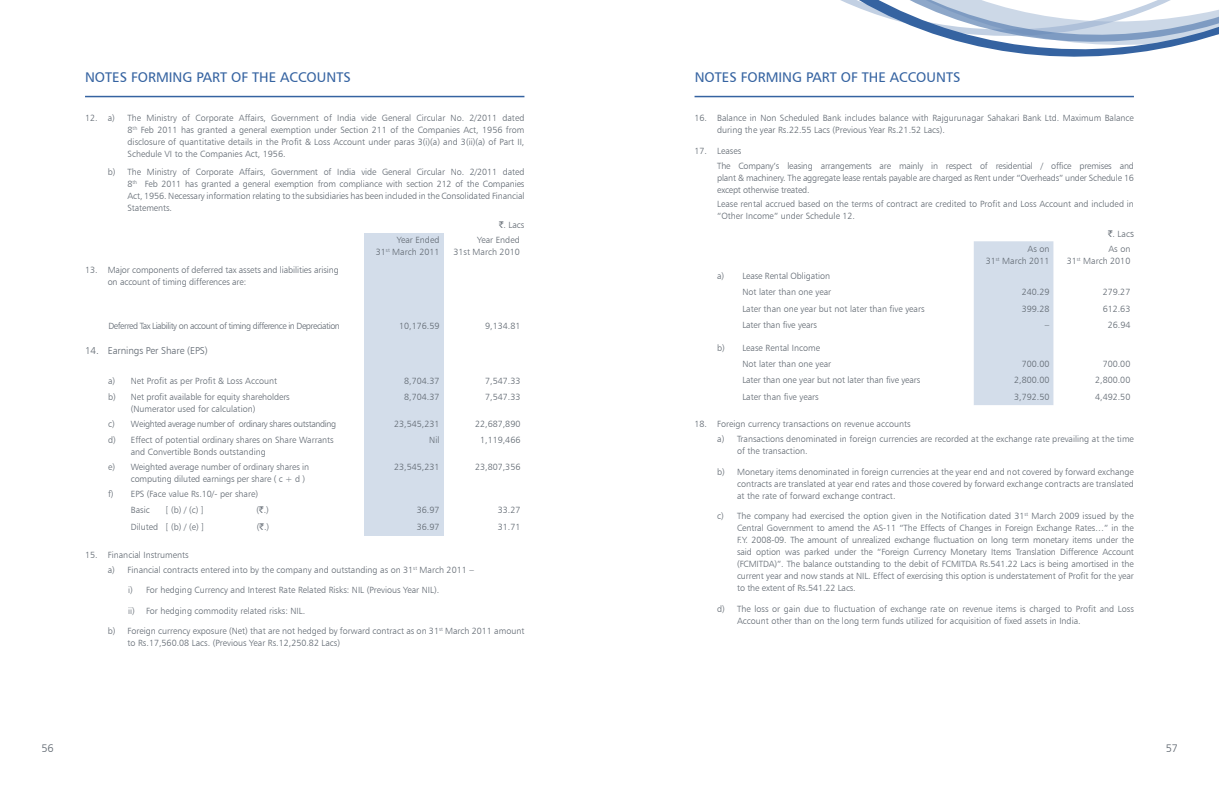
<style>
.page{position:relative;width:1219px;height:794px;background:#fff}
.page>*{position:absolute;margin:0;border:0;box-sizing:border-box;transform-origin:0 0}
.t1{font:14px "Humanist 777 BT Roman B";color:#3563a1}
.t2{font:11px "Humanist 777 BT Light B";color:#606871}
.t3{font:10px "Humanist 777 BT Light B";letter-spacing:-.01em;color:#606871}
.t4{font:9px/12px "Humanist 777 BT Light B";color:#606871}
.t5{font:9px/14.8px "Humanist 777 BT Light B";letter-spacing:-.02em;color:#606871}
.t6{font:9px "Humanist 777 BT Light B";letter-spacing:-.05em;color:#606871}
.t7{font:9px "Humanist 777 BT Light B";letter-spacing:-.04em;color:#606871}
.s1{font-family:"Rupee Foradian"}
.s2{font-size:10px}
</style>
<div class="page">
<svg style="left:840px;top:0;width:379px;height:57px"></svg>
<div style="left:364px;top:233px;width:79px;height:302px;background:#d3ddea"></div>
<div style="left:974px;top:241px;width:79px;height:164px;background:#d3ddea"></div>
<hr style="left:85px;top:96px;width:439px;height:1px;background:#3563a1">
<hr style="left:694px;top:96px;width:440px;height:1px;background:#3563a1">
<h1 class="t1" style="left:85px;top:68px;width:267px">NOTES FORMING PART OF THE ACCOUNTS</h1>
<h1 class="t1" style="left:695px;top:68px;width:267px">NOTES FORMING PART OF THE ACCOUNTS</h1>
<p class="t4" style="left:85px;top:112px;width:31px">12. a)</p>
<p class="t4" style="left:128px;top:112px;width:398px;text-align:justify">The Ministry of Corporate Affairs, Government of India vide General Circular No. 2/2011 dated 8<sup>th</sup> Feb 2011 has granted a general exemption under Section 211 of the Companies Act, 1956 from disclosure of quantitative details in the Profit &amp; Loss Account under paras 3(i)(a) and 3(ii)(a) of Part II, Schedule VI to the Companies Act, 1956.</p>
<p class="t4" style="left:128px;top:165px;width:398px;text-align:justify;text-indent:-20px">b) The Ministry of Corporate Affairs, Government of India vide General Circular No. 2/2011 dated 8<sup>th</sup> Feb 2011 has granted a general exemption from compliance with section 212 of the Companies Act, 1956. Necessary information relating to the subsidiaries has been included in the Consolidated Financial Statements.</p>
<p class="t4" style="left:499px;top:219px;width:27px"><span class="s1">`</span>. Lacs</p>
<p class="t4" style="left:376px;top:234px;width:65px;text-align:right">Year Ended<br>31<sup>st</sup> March 2011</p>
<p class="t4" style="left:453px;top:234px;width:68px;text-align:right">Year Ended<br>31st March 2010</p>
<p class="t4" style="left:108px;top:264px;width:232px;text-indent:-23px">13. Major components of deferred tax assets and liabilities arising on account of timing differences are:</p>
<p class="t6" style="left:108px;top:320px;width:233px">Deferred Tax Liability on account of timing difference in Depreciation</p>
<p class="t4" style="left:399px;top:319px;width:42px">10,176.59</p>
<p class="t4" style="left:485px;top:319px;width:37px">9,134.81</p>
<p class="t3" style="left:85px;top:344px;width:124px">14. Earnings Per Share (EPS)</p>
<p class="t4" style="left:108px;top:374px;width:171px">a) Net Profit as per Profit &amp; Loss Account</p>
<p class="t4" style="left:404px;top:374px;width:37px">8,704.37</p>
<p class="t4" style="left:485px;top:374px;width:37px">7,547.33</p>
<p class="t4" style="left:131px;top:391px;width:160px;text-indent:-23px">b) Net profit available for equity shareholders (Numerator used for calculation)</p>
<p class="t4" style="left:404px;top:391px;width:37px">8,704.37</p>
<p class="t4" style="left:485px;top:391px;width:37px">7,547.33</p>
<p class="t7" style="left:108px;top:418px;width:230px">c) Weighted average number of ordinary shares outstanding</p>
<p class="t4" style="left:394px;top:417px;width:47px">23,545,231</p>
<p class="t4" style="left:475px;top:417px;width:47px">22,687,890</p>
<p class="t4" style="left:131px;top:434px;width:204px;text-indent:-23px">d) Effect of potential ordinary shares on Share Warrants and Convertible Bonds outstanding</p>
<p class="t4" style="left:429px;top:434px;width:12px">Nil</p>
<p class="t4" style="left:480px;top:434px;width:42px">1,119,466</p>
<p class="t4" style="left:131px;top:461px;width:180px;text-indent:-23px">e) Weighted average number of ordinary shares in computing diluted earnings per share ( c + d )</p>
<p class="t4" style="left:394px;top:461px;width:47px">23,545,231</p>
<p class="t4" style="left:475px;top:461px;width:47px">23,807,356</p>
<p class="t4" style="left:131px;top:485px;width:129px;line-height:16.3px;text-indent:-23px">f) EPS (Face value Rs.10/- per share)<br>Basic</p>
<p class="t4" style="left:166px;top:504px;width:39px">[ (b) / (c) ]</p>
<p class="t4" style="left:257px;top:504px;width:14px">(<span class="s1">`</span>.)</p>
<p class="t4" style="left:417px;top:504px;width:24px">36.97</p>
<p class="t4" style="left:498px;top:504px;width:24px">33.27</p>
<p class="t4" style="left:131px;top:520px;width:75px">Diluted [ (b) / (e) ]</p>
<p class="t4" style="left:257px;top:520px;width:14px">(<span class="s1">`</span>.)</p>
<p class="t4" style="left:417px;top:520px;width:24px">36.97</p>
<p class="t4" style="left:498px;top:520px;width:24px">31.71</p>
<p class="t4" style="left:108px;top:547px;width:368px;line-height:14.8px;text-indent:-23px">15. Financial Instruments<br>a) Financial contracts entered into by the company and outstanding as on 31<sup>st</sup> March 2011 –</p>
<p class="t4" style="left:128px;top:584px;width:313px">i) For hedging Currency and Interest Rate Related Risks: NIL (Previous Year NIL).</p>
<p class="t4" style="left:128px;top:604px;width:179px">ii) For hedging commodity related risks: NIL.</p>
<p class="t4" style="left:128px;top:625px;width:398px;text-indent:-20px">b) Foreign currency exposure (Net) that are not hedged by forward contract as on 31<sup>st</sup> March 2011 amount to Rs.17,560.08 Lacs. (Previous Year Rs.12,250.82 Lacs)</p>
<p class="t4" style="left:717px;top:112px;width:418px;text-indent:-23px">16. Balance in Non Scheduled Bank includes balance with Rajgurunagar Sahakari Bank Ltd. Maximum Balance during the year Rs.22.55 Lacs (Previous Year Rs.21.52 Lacs).</p>
<p class="t5" style="left:717px;top:143px;width:418px;text-indent:-23px">17. Leases<br>The Company’s leasing arrangements are mainly in respect of residential / office premises and</p>
<p class="t5" style="left:717px;top:171px;width:418px;line-height:12px">plant &amp; machinery. The aggregate lease rentals payable are charged as Rent under “Overheads” under Schedule 16 except otherwise treated.</p>
<p class="t4" style="left:717px;top:198px;width:418px">Lease rental accrued based on the terms of contract are credited to Profit and Loss Account and included in “Other Income” under Schedule 12.</p>
<p class="t4" style="left:1108px;top:228px;width:27px"><span class="s1">`</span>. Lac<span class="s2">s</span></p>
<p class="t4" style="left:986px;top:243px;width:65px;text-align:right">As on<br>31<sup>st</sup> March 2011</p>
<p class="t4" style="left:1067px;top:243px;width:65px;text-align:right">As on<br>31<sup>st</sup> March 2010</p>
<p class="t4" style="left:717px;top:267px;width:116px;line-height:16.3px;text-align:right">a) Lease Rental Obligation<br>Not later than one year</p>
<p class="t4" style="left:1022px;top:286px;width:29px">240.29</p>
<p class="t4" style="left:1103px;top:286px;width:29px">279.27</p>
<p class="t4" style="left:742px;top:302px;width:184px">Later than one year but not later than five years</p>
<p class="t4" style="left:1022px;top:302px;width:29px">399.28</p>
<p class="t4" style="left:1103px;top:302px;width:29px">612.63</p>
<p class="t4" style="left:742px;top:319px;width:76px">Later than five years</p>
<p class="t4" style="left:1045px;top:319px;width:6px">–</p>
<p class="t4" style="left:1108px;top:319px;width:24px">26.94</p>
<p class="t4" style="left:742px;top:339px;width:90px;line-height:16.3px;text-indent:-25px">b) Lease Rental Income<br>Not later than one year</p>
<p class="t4" style="left:1022px;top:358px;width:29px">700.00</p>
<p class="t4" style="left:1103px;top:358px;width:29px">700.00</p>
<p class="t4" style="left:742px;top:374px;width:179px">Later than one year but not later than five years</p>
<p class="t4" style="left:1014px;top:374px;width:37px">2,800.00</p>
<p class="t4" style="left:1095px;top:374px;width:37px">2,800.00</p>
<p class="t4" style="left:742px;top:390px;width:78px">Later than five years</p>
<p class="t4" style="left:1014px;top:390px;width:37px">3,792.50</p>
<p class="t4" style="left:1095px;top:390px;width:37px">4,492.50</p>
<p class="t4" style="left:717px;top:416px;width:418px;line-height:14.8px;text-indent:-23px">18. Foreign currency transactions on revenue accounts<br>a) Transactions denominated in foreign currencies are recorded at the exchange rate prevailing at the time</p>
<p class="t4" style="left:737px;top:445px;width:72px">of the transaction.</p>
<p class="t4" style="left:737px;top:465px;width:398px;text-align:justify;text-indent:-20px">b) Monetary items denominated in foreign currencies at the year end and not covered by forward exchange contracts are translated at year end rates and those covered by forward exchange contracts are translated at the rate of forward exchange contract.</p>
<p class="t4" style="left:737px;top:510px;width:398px;text-align:justify;text-indent:-20px">c) The company had exercised the option given in the Notification dated 31<sup>st</sup> March 2009 issued by the Central Government to amend the AS-11 “The Effects of Changes in Foreign Exchange Rates…” in the F.Y. 2008-09. The amount of unrealized exchange fluctuation on long term monetary items under the said option was parked under the “Foreign Currency Monetary Items Translation Difference Account (FCMITDA)”. The balance outstanding to the debit of FCMITDA Rs.541.22 Lacs is being amortised in the current year and now stands at NIL. Effect of exercising this option is understatement of Profit for the year to the extent of Rs.541.22 Lacs.</p>
<p class="t4" style="left:737px;top:602px;width:398px;text-indent:-20px">d) The loss or gain due to fluctuation of exchange rate on revenue items is charged to Profit and Loss<br>Account other than on the long term funds utilized for acquisition of fixed assets in India.</p>
<p class="t2" style="left:41px;top:741px;width:14px">56</p>
<p class="t2" style="left:1166px;top:741px;width:14px">57</p>
</div>
